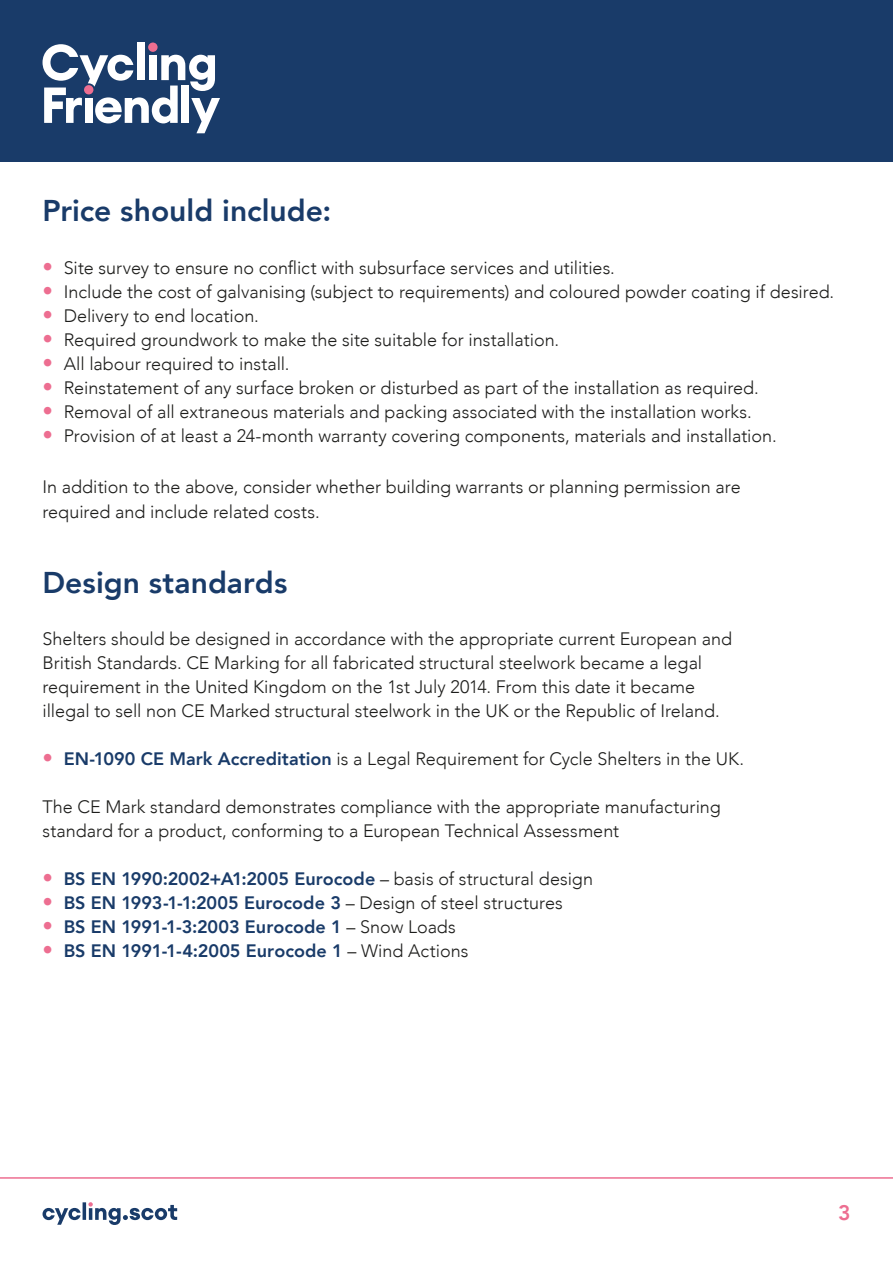
<style>
.page{position:relative;width:893px;height:1263px;background:#fff}
.page>*{position:absolute;margin:0;border:0;box-sizing:border-box;transform-origin:0 0}
.t1{font:800 30px "Avenir";color:#193b69}
.t2{font:800 21px "Avenir";color:#ed6e91}
.t3{font:300 18px/24px "Avenir";color:#1d1d1b}
.t4{font:800 18px "Avenir";color:#193b69}
.s1{font-weight:800;font-size:21px;color:#ed6e91}
.s2{font-weight:800;color:#193b69}
.s3{font-size:21px;color:#ed6e91}
.s4{font-weight:300;color:#1d1d1b}
</style>
<div class="page">
<div style="left:0;top:0;width:893px;height:162px;background:#193b69"></div>
<div style="left:148px;top:43px;width:10px;height:9px;background:#ed6e91;border-radius:50%"></div>
<div style="left:137px;top:43px;width:7px;height:37px;background:#fff"></div>
<svg style="left:43px;top:44px;width:177px;height:89px"></svg>
<div style="left:84px;top:85px;width:9px;height:9px;background:#ed6e91;border-radius:50%"></div>
<svg style="left:43px;top:1202px;width:134px;height:23px"></svg>
<hr style="left:0;top:1177px;width:893px;height:2px;background:#ed6e91">
<h1 class="t1" style="left:43px;top:188px;width:290px">Price should include:</h1>
<p class="t3" style="left:43px;top:255px;width:574px"><span class="s1">•</span> Site survey to ensure no conflict with subsurface services and utilities.</p>
<p class="t3" style="left:43px;top:279px;width:793px"><span class="s1">•</span> Include the cost of galvanising (subject to requirements) and coloured powder coating if desired.</p>
<p class="t3" style="left:43px;top:303px;width:218px"><span class="s1">•</span> Delivery to end location.</p>
<p class="t3" style="left:43px;top:327px;width:518px"><span class="s1">•</span> Required groundwork to make the site suitable for installation.</p>
<p class="t3" style="left:43px;top:351px;width:249px"><span class="s1">•</span> All labour required to install.</p>
<p class="t3" style="left:43px;top:375px;width:718px"><span class="s1">•</span> Reinstatement of any surface broken or disturbed as part of the installation as required.</p>
<p class="t3" style="left:43px;top:399px;width:711px"><span class="s1">•</span> Removal of all extraneous materials and packing associated with the installation works.</p>
<p class="t3" style="left:43px;top:423px;width:736px"><span class="s1">•</span> Provision of at least a 24-month warranty covering components, materials and installation.</p>
<p class="t3" style="left:43px;top:474px;width:700px;line-height:25.5px">In addition to the above, consider whether building warrants or planning permission are required and include related costs.</p>
<h1 class="t1" style="left:43px;top:559px;width:246px">Design standards</h1>
<p class="t3" style="left:43px;top:627px;width:691px">Shelters should be designed in accordance with the appropriate current European and British Standards. CE Marking for all fabricated structural steelwork became a legal requirement in the United Kingdom on the 1st July 2014. From this date it became illegal to sell non CE Marked structural steelwork in the UK or the Republic of Ireland.</p>
<p class="t3" style="left:43px;top:747px;width:703px"><span class="s1">•</span> <span class="s2">EN-1090 CE Mark Accreditation</span> is a Legal Requirement for Cycle Shelters in the UK.</p>
<p class="t3" style="left:43px;top:795px;width:680px">The CE Mark standard demonstrates compliance with the appropriate manufacturing standard for a product, conforming to a European Technical Assessment</p>
<p class="t4" style="left:43px;top:865px;width:552px"><span class="s3">•</span> BS EN 1990:2002+A1:2005 Eurocode <span class="s4">– basis of structural design</span></p>
<p class="t4" style="left:43px;top:889px;width:522px"><span class="s3">•</span> BS EN 1993-1-1:2005 Eurocode 3 <span class="s4">– Design of steel structures</span></p>
<p class="t4" style="left:43px;top:913px;width:415px"><span class="s3">•</span> BS EN 1991-1-3:2003 Eurocode 1 <span class="s4">– Snow Loads</span></p>
<p class="t4" style="left:43px;top:937px;width:427px"><span class="s3">•</span> BS EN 1991-1-4:2005 Eurocode 1 <span class="s4">– Wind Actions</span></p>
<p class="t2" style="left:838px;top:1197px;width:14px">3</p>
</div>
